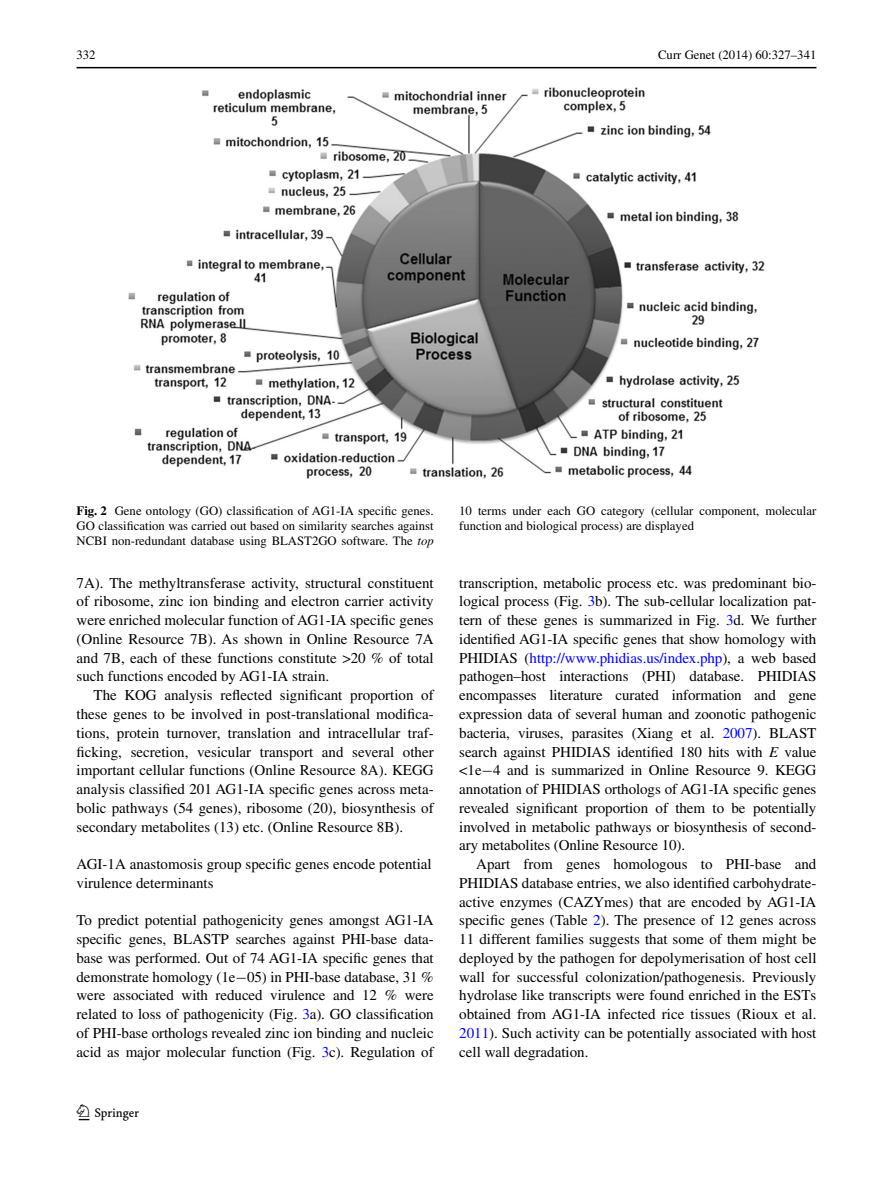
<style>
.page{position:relative;width:893px;height:1187px;background:#fff}
.page>*{position:absolute;margin:0;border:0;box-sizing:border-box;transform-origin:0 0}
.t1{font:22.5px "Springnew";color:#000}
.t2{font:15px/18.8px "Times";color:#000;text-align:justify}
.t3{font:12.75px/15px "Times";color:#000;text-align:justify}
.s1{font-weight:700}
.s2{font-style:italic}
.s3{font-family:"MTSY"}
.s4{color:#00f}
</style>
<div class="page">
<hr style="left:77px;top:67px;width:739px;height:1px;background:#000">
<img style="left:128px;top:87px;width:637px;height:392px">
<p class="t3" style="left:77px;top:48px;width:21px">332</p>
<p class="t3" style="left:658px;top:48px;width:160px">Curr Genet (2014) 60:327–341</p>
<p class="t3" style="left:77px;top:503px;width:359px"><span class="s1">Fig. 2</span> Gene ontology (GO) classification of AG1-IA specific genes.<br>GO classification was carried out based on similarity searches against NCBI non-redundant database using BLAST2GO software. The <span class="s2">top</span></p>
<p class="t3" style="left:459px;top:503px;width:359px">10 terms under each GO category (cellular component, molecular function and biological process) are displayed</p>
<p class="t2" style="left:77px;top:573px;width:359px">7A). The methyltransferase activity, structural constituent of ribosome, zinc ion binding and electron carrier activity were enriched molecular function of AG1-IA specific genes (Online Resource 7B). As shown in Online Resource 7A and 7B, each of these functions constitute &gt;20 % of total such functions encoded by AG1-IA strain.</p>
<p class="t2" style="left:77px;top:685px;width:359px;text-indent:17px">The KOG analysis reflected significant proportion of these genes to be involved in post-translational modifica&shy;tions, protein turnover, translation and intracellular traf&shy;ficking, secretion, vesicular transport and several other important cellular functions (Online Resource 8A). KEGG analysis classified 201 AG1-IA specific genes across meta&shy;bolic pathways (54 genes), ribosome (20), biosynthesis of secondary metabolites (13) etc. (Online Resource 8B).</p>
<p class="t2" style="left:77px;top:854px;width:357px">AGI‑1A anastomosis group specific genes encode potential virulence determinants</p>
<p class="t2" style="left:77px;top:910px;width:359px">To predict potential pathogenicity genes amongst AG1-IA specific genes, BLASTP searches against PHI-base data&shy;base was performed. Out of 74 AG1-IA specific genes that demonstrate homology (1e<span class="s3">−</span>05) in PHI-base database, 31 % were associated with reduced virulence and 12 % were related to loss of pathogenicity (Fig. <span class="s4">3</span>a). GO classification of PHI-base orthologs revealed zinc ion binding and nucleic acid as major molecular function (Fig. <span class="s4">3</span>c). Regulation of</p>
<h1 class="t1" style="left:79px;top:1104px;width:62px">1 3</h1>
<p class="t2" style="left:459px;top:573px;width:359px">transcription, metabolic process etc. was predominant bio&shy;logical process (Fig. <span class="s4">3</span>b). The sub-cellular localization pat&shy;tern of these genes is summarized in Fig. <span class="s4">3</span>d. We further identified AG1-IA specific genes that show homology with PHIDIAS (<span class="s4">http://www.phidias.us/index.php</span>), a web based pathogen–host interactions (PHI) database. PHIDIAS encompasses literature curated information and gene expression data of several human and zoonotic pathogenic bacteria, viruses, parasites (Xiang et al. <span class="s4">2007</span>). BLAST search against PHIDIAS identified 180 hits with <span class="s2">E</span> value &lt;1e<span class="s3">−</span>4 and is summarized in Online Resource 9. KEGG annotation of PHIDIAS orthologs of AG1-IA specific genes revealed significant proportion of them to be potentially involved in metabolic pathways or biosynthesis of second&shy;ary metabolites (Online Resource 10).</p>
<p class="t2" style="left:459px;top:854px;width:359px;text-indent:17px">Apart from genes homologous to PHI-base and PHIDIAS database entries, we also identified carbohydrate&shy;active enzymes (CAZYmes) that are encoded by AG1-IA specific genes (Table <span class="s4">2</span>). The presence of 12 genes across 11 different families suggests that some of them might be deployed by the pathogen for depolymerisation of host cell wall for successful colonization/pathogenesis. Previously hydrolase like transcripts were found enriched in the ESTs obtained from AG1-IA infected rice tissues (Rioux et al.<br><span class="s4">2011</span>). Such activity can be potentially associated with host cell wall degradation.</p>
</div>
